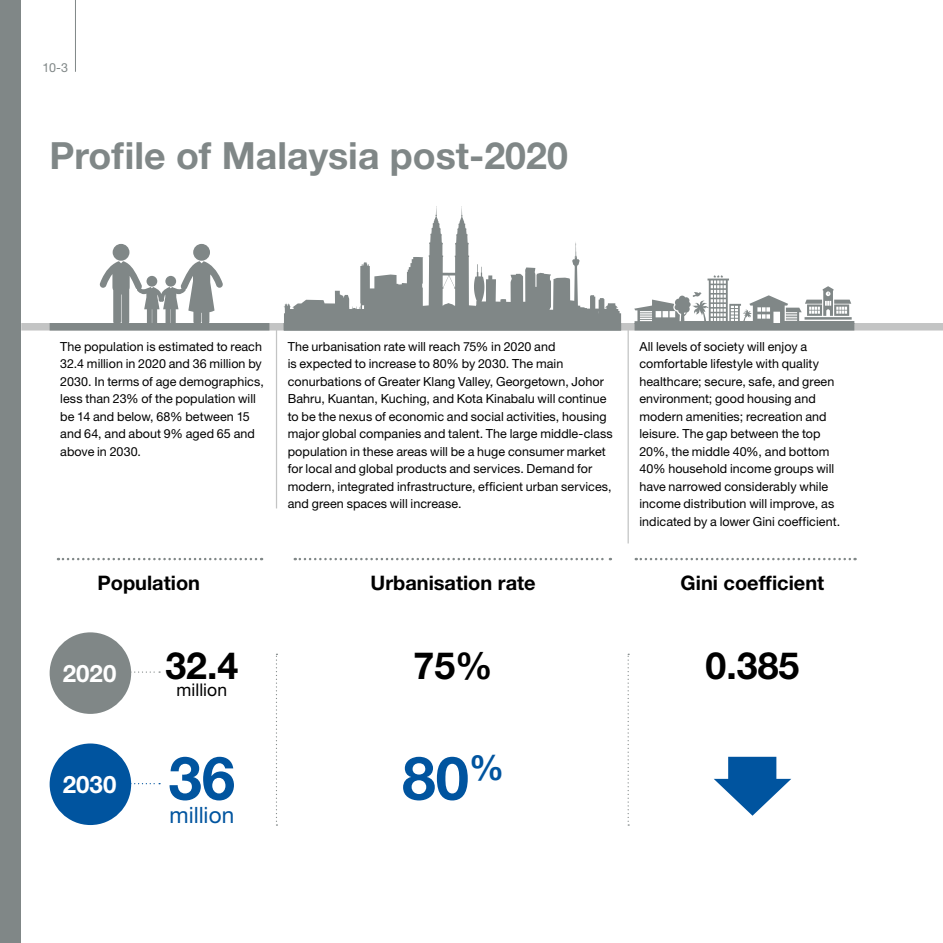
<style>
.page{position:relative;width:943px;height:943px;background:#fff}
.page>*{position:absolute;margin:0;border:0;box-sizing:border-box;transform-origin:0 0}
.t1{font:700 60px "Helvetica Neue LT Std";color:#00549f}
.t2{font:700 37.5px "Helvetica Neue LT Std";color:#808787}
.t3{font:700 37.5px "Helvetica Neue LT Std";color:#000}
.t4{font:700 24px "Helvetica Neue LT Std";color:#fff}
.t5{font:22.5px "Helvetica Neue LT Std";color:#00549f}
.t6{font:700 20px "Helvetica Neue LT Std";color:#000}
.t7{font:17.5px "Helvetica Neue LT Std";color:#000}
.t8{font:12.5px/17.5px "Helvetica Neue LT Std";letter-spacing:.005em;color:#000}
.t9{font:12.5px "Helvetica Neue LT Std";color:#808787}
</style>
<div class="page">
<div style="left:0;top:0;width:21px;height:943px;background:#808787"></div>
<hr style="left:75px;top:0;width:1px;height:72px;background:#808787">
<div style="left:21px;top:323px;width:922px;height:7px;background:#c3c4c4"></div>
<div style="left:50px;top:323px;width:219px;height:7px;background:#808787"></div>
<svg style="left:58px;top:558px;width:204px;height:2px"></svg>
<svg style="left:131px;top:671px;width:29px;height:1px"></svg>
<svg style="left:131px;top:783px;width:29px;height:1px"></svg>
<hr style="left:276px;top:327px;width:1px;height:181px;background:#c3c4c4">
<hr style="left:627px;top:327px;width:1px;height:216px;background:#c3c4c4">
<div style="left:634px;top:323px;width:220px;height:7px;background:#808787"></div>
<svg style="left:295px;top:558px;width:316px;height:2px"></svg>
<svg style="left:635px;top:558px;width:220px;height:2px"></svg>
<div style="left:50px;top:632px;width:81px;height:82px;background:#808787;border-radius:50%"></div>
<div style="left:50px;top:743px;width:81px;height:82px;background:#00549f;border-radius:50%"></div>
<svg style="left:276px;top:653px;width:1px;height:172px"></svg>
<svg style="left:627px;top:653px;width:2px;height:172px"></svg>
<svg style="left:714px;top:756px;width:77px;height:59px"></svg>
<div style="left:113px;top:244px;width:16px;height:17px;background:#808787;border-radius:50%"></div>
<div style="left:193px;top:244px;width:17px;height:17px;background:#808787;border-radius:50%"></div>
<svg style="left:99px;top:261px;width:124px;height:62px"></svg>
<svg style="left:283px;top:206px;width:338px;height:124px"></svg>
<svg style="left:634px;top:275px;width:220px;height:49px"></svg>
<p class="t9" style="left:42px;top:60px;width:27px">10-3</p>
<h2 class="t2" style="left:50px;top:132px;width:519px">Profile of Malaysia post-2020</h2>
<p class="t8" style="left:288px;top:337px;width:326px">The urbanisation rate will reach 75% in 2020 and<br>is expected to increase to 80% by 2030. The main conurbations of Greater Klang Valley, Georgetown, Johor Bahru, Kuantan, Kuching, and Kota Kinabalu will continue to be the nexus of economic and social activities, housing major global companies and talent. The large middle-class population in these areas will be a huge consumer market for local and global products and services. Demand for modern, integrated infrastructure, efficient urban services, and green spaces will increase.</p>
<p class="t8" style="left:60px;top:337px;width:205px">The population is estimated to reach<br>32.4 million in 2020 and 36 million by<br>2030. In terms of age demographics, less than 23% of the population will be 14 and below, 68% between 15 and 64, and about 9% aged 65 and above in 2030.</p>
<p class="t8" style="left:639px;top:337px;width:202px">All levels of society will enjoy a comfortable lifestyle with quality healthcare; secure, safe, and green environment; good housing and modern amenities; recreation and leisure. The gap between the top 20%, the middle 40%, and bottom 40% household income groups will have narrowed considerably while income distribution will improve, as indicated by a lower Gini coefficient.</p>
<h3 class="t6" style="left:97px;top:571px;width:104px">Population</h3>
<h3 class="t6" style="left:370px;top:571px;width:167px">Urbanisation rate</h3>
<h3 class="t6" style="left:680px;top:571px;width:145px">Gini coefficient</h3>
<h3 class="t4" style="left:63px;top:658px;width:55px">2020</h3>
<h3 class="t4" style="left:63px;top:769px;width:55px">2030</h3>
<h2 class="t3" style="left:165px;top:642px;width:74px">32.4</h2>
<h2 class="t3" style="left:413px;top:642px;width:81px">75%</h2>
<h2 class="t3" style="left:705px;top:642px;width:95px">0.385</h2>
<h3 class="t7" style="left:177px;top:679px;width:52px">million</h3>
<h1 class="t1" style="left:168px;top:741px;width:68px">36</h1>
<h1 class="t1" style="left:402px;top:741px;width:103px">80<sup>%</sup></h1>
<h3 class="t5" style="left:169px;top:801px;width:66px">million</h3>
</div>
